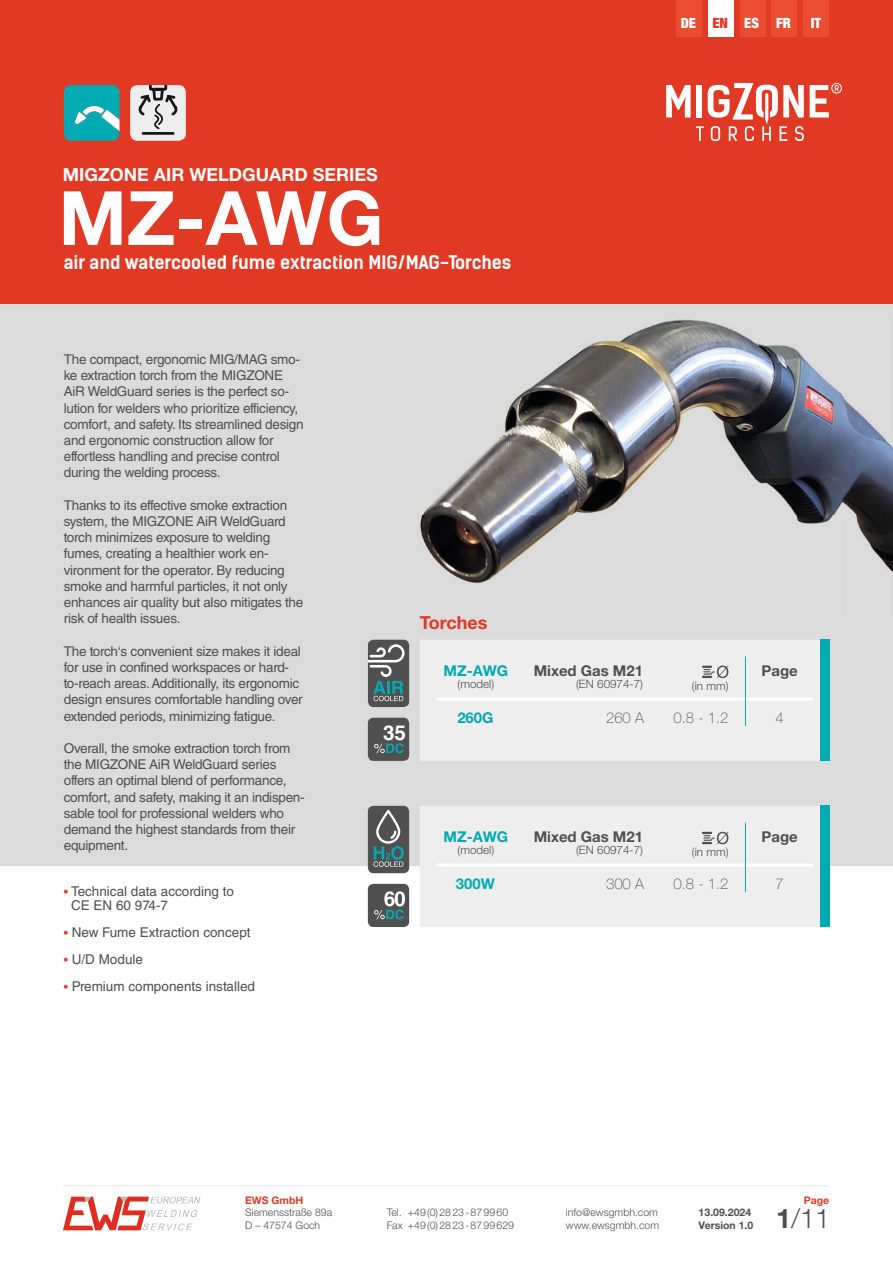
<style>
.page{position:relative;width:893px;height:1263px;background:#fff}
.page>*{position:absolute;margin:0;border:0;box-sizing:border-box;transform-origin:0 0}
.t1{font:700 75px "Helvetica Neue LT Std";color:#fff}
.t2{font:300 27px "Helvetica Neue LT Std";color:#4f4f4f}
.t3{font:700 20.7px "Helvetica LT Std";color:#fff}
.t4{font:700 18px "Kelson Sans";color:#fff}
.t5{font:700 18px "Helvetica Neue LT Std";color:#fff}
.t6{font:700 18px "Helvetica Neue LT Std";color:#e13924}
.t7{font:700 14.85px "Helvetica Neue LT Std";color:#4f4f4f}
.t8{font:100 14.85px "Helvetica Neue LT Std";color:#4f4f4f}
.t9{font:700 14.85px "Helvetica Neue LT Std";color:#00aab2}
.t10{font:900 condensed 14.25px "Helvetica Neue LT Std";color:#fff}
.t11{font:13.5px/16.2px "Helvetica LT Std";letter-spacing:-.02em;color:#4f4f4f}
.t12{font:13.5px/13.5px "Helvetica LT Std";color:#4f4f4f}
.t13{font:300 11.55px "Helvetica Neue LT Std";color:#4f4f4f}
.t14{font:300 10.5px/12.6px "Helvetica Neue LT Std";color:#4f4f4f}
.t15{font:700 10.5px/12.6px "Helvetica Neue LT Std";color:#4f4f4f}
.t16{font:700 10.5px "Helvetica Neue LT Std";color:#e13924}
.s1{color:#e13924}
.s2{font-size:12px;color:#e13924}
.s3{font-weight:700}
</style>
<div class="page">
<svg style="left:63px;top:1196px;width:138px;height:34px"></svg>
<hr style="left:63px;top:1185px;width:766px;height:1px;background:#eee">
<div style="left:0;top:0;width:893px;height:304px;background:#e13924"></div>
<div style="left:0;top:304px;width:893px;height:561px;background:#dadbda"></div>
<div style="left:428px;top:648px;width:394px;height:105px;background:#eee"></div>
<svg style="left:438px;top:658px;width:374px;height:68px"></svg>
<div style="left:420px;top:640px;width:410px;height:121px;border:17px solid #eee"></div>
<div style="left:428px;top:814px;width:394px;height:105px;background:#eee"></div>
<svg style="left:438px;top:824px;width:374px;height:68px"></svg>
<div style="left:420px;top:806px;width:410px;height:121px;border:17px solid #eee"></div>
<div style="left:821px;top:640px;width:9px;height:121px;background:#00aab2"></div>
<div style="left:821px;top:806px;width:9px;height:121px;background:#00aab2"></div>
<img style="left:420px;top:320px;width:473px;height:264px">
<svg style="left:64px;top:85px;width:55px;height:56px;background:#22b0b7"></svg>
<div style="left:772px;top:0;width:25px;height:36px;background:#e94d31"></div>
<div style="left:803px;top:0;width:26px;height:36px;background:#e94d31"></div>
<div style="left:740px;top:0;width:25px;height:36px;background:#e94d31"></div>
<div style="left:708px;top:0;width:25px;height:36px;background:#fff"></div>
<div style="left:676px;top:0;width:26px;height:36px;background:#e94d31"></div>
<svg style="left:666px;top:83px;width:138px;height:58px"></svg>
<svg style="left:810px;top:83px;width:32px;height:34px"></svg>
<div style="left:368px;top:806px;width:41px;height:67px;background:#505050;border-radius:6px"></div>
<svg style="left:374px;top:809px;width:30px;height:58px"></svg>
<div style="left:368px;top:640px;width:41px;height:67px;background:#505050;border-radius:6px"></div>
<svg style="left:368px;top:644px;width:37px;height:57px"></svg>
<div style="left:130px;top:85px;width:56px;height:56px;background:#eee;border-radius:8px"></div>
<div style="left:368px;top:718px;width:41px;height:43px;background:#505050;border-radius:6px"></div>
<svg style="left:374px;top:743px;width:30px;height:10px"></svg>
<div style="left:368px;top:884px;width:41px;height:43px;background:#505050;border-radius:6px"></div>
<svg style="left:374px;top:891px;width:31px;height:28px"></svg>
<svg style="left:137px;top:85px;width:42px;height:56px"></svg>
<h3 class="t5" style="left:63px;top:163px;width:316px">MIGZONE AIR WELDGUARD SERIES</h3>
<h1 class="t1" style="left:59px;top:172px;width:326px">MZ-AWG</h1>
<h3 class="t4" style="left:64px;top:252px;width:449px">air and watercooled fume extraction MIG/MAG-Torches</h3>
<p class="t10" style="left:681px;top:14px;width:112px">DE <span class="s1">EN</span> ES FR</p>
<p class="t10" style="left:811px;top:14px;width:12px">IT</p>
<p class="t11" style="left:64px;top:351px;width:241px">The compact, ergonomic MIG/MAG smo&shy;ke extraction torch from the MIGZONE AiR WeldGuard series is the perfect so&shy;lution for welders who prioritize efficiency, comfort, and safety. Its streamlined design and ergonomic construction allow for effortless handling and precise control during the welding process.</p>
<p class="t11" style="left:64px;top:497px;width:241px">Thanks to its effective smoke extraction system, the MIGZONE AiR WeldGuard torch minimizes exposure to welding fumes, creating a healthier work en&shy;vironment for the operator. By reducing smoke and harmful particles, it not only enhances air quality but also mitigates the risk of health issues.</p>
<p class="t11" style="left:64px;top:643px;width:241px">The torch‘s convenient size makes it ideal for use in confined workspaces or hard&shy;to-reach areas. Additionally, its ergonomic design ensures comfortable handling over extended periods, minimizing fatigue.</p>
<p class="t11" style="left:64px;top:740px;width:242px">Overall, the smoke extraction torch from the MIGZONE AiR WeldGuard series offers an optimal blend of performance, comfort, and safety, making it an indispen&shy;sable tool for professional welders who demand the highest standards from their equipment.</p>
<p class="t12" style="left:71px;top:884px;width:164px;text-indent:-7px"><span class="s2">•</span> Technical data according to<br>CE EN 60 974-7</p>
<p class="t12" style="left:64px;top:925px;width:188px"><span class="s2">•</span> New Fume Extraction concept</p>
<p class="t11" style="left:64px;top:951px;width:81px"><span class="s2">•</span> U/D Module</p>
<p class="t12" style="left:64px;top:979px;width:193px"><span class="s2">•</span> Premium components installed</p>
<h3 class="t3" style="left:383px;top:720px;width:24px">35</h3>
<h3 class="t6" style="left:420px;top:611px;width:69px">Torches</h3>
<p class="t9" style="left:444px;top:662px;width:66px">MZ-AWG</p>
<p class="t13" style="left:458px;top:677px;width:38px">(model)</p>
<p class="t7" style="left:534px;top:662px;width:111px">Mixed Gas M21</p>
<p class="t13" style="left:576px;top:677px;width:68px">(EN 60974-7)</p>
<p class="t13" style="left:692px;top:678px;width:38px">(in mm)</p>
<p class="t7" style="left:761px;top:662px;width:38px">Page</p>
<p class="t9" style="left:457px;top:709px;width:38px">260G</p>
<p class="t8" style="left:606px;top:709px;width:39px">260 A</p>
<p class="t8" style="left:673px;top:709px;width:56px">0.8 - 1.2</p>
<p class="t8" style="left:775px;top:709px;width:10px">4</p>
<p class="t9" style="left:444px;top:828px;width:66px">MZ-AWG</p>
<p class="t13" style="left:458px;top:843px;width:38px">(model)</p>
<p class="t7" style="left:534px;top:828px;width:111px">Mixed Gas M21</p>
<p class="t13" style="left:576px;top:843px;width:68px">(EN 60974-7)</p>
<p class="t13" style="left:692px;top:845px;width:38px">(in mm)</p>
<p class="t7" style="left:761px;top:828px;width:38px">Page</p>
<p class="t9" style="left:456px;top:875px;width:40px">300W</p>
<p class="t8" style="left:606px;top:875px;width:39px">300 A</p>
<p class="t8" style="left:673px;top:875px;width:56px">0.8 - 1.2</p>
<p class="t8" style="left:775px;top:875px;width:10px">7</p>
<p class="t16" style="left:245px;top:1194px;width:60px">EWS GmbH</p>
<p class="t14" style="left:245px;top:1206px;width:88px">Siemensstraße 89a<br>D – 47574 Goch</p>
<p class="t16" style="left:804px;top:1194px;width:27px">Page</p>
<p class="t14" style="left:387px;top:1206px;width:129px">Tel. +49 (0) 28 23 - 87 99 60<br>Fax +49 (0) 28 23 - 87 99 629</p>
<h2 class="t2" style="left:776px;top:1202px;width:56px"><span class="s3">1</span>/11</h2>
<p class="t14" style="left:566px;top:1206px;width:95px">info@ewsgmbh.com www.ewsgmbh.com</p>
<p class="t15" style="left:699px;top:1206px;width:56px">13.09.2024<br>Version 1.0</p>
</div>
